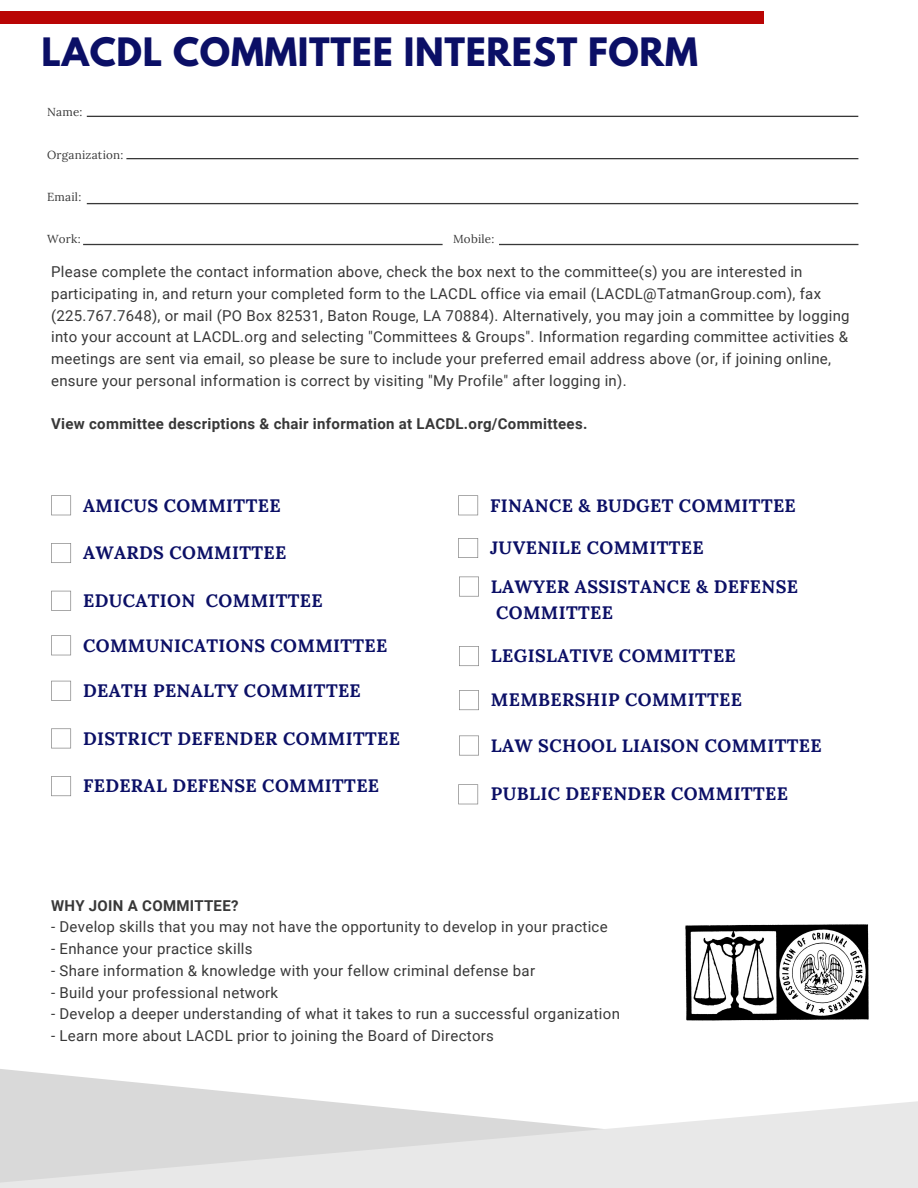
<style>
.page{position:relative;width:918px;height:1188px;background:#fff}
.page>*{position:absolute;margin:0;border:0;box-sizing:border-box;transform-origin:0 0}
.t1{font:700 34.65px "League Spartan";letter-spacing:.02em;color:#0b0f66}
.t2{font:700 18px/38.5px "Lora";letter-spacing:.02em;color:#0b0f66}
.t3{font:15px/21.8px "Roboto";letter-spacing:.02em;color:#383838}
.t4{font:700 15px "Roboto";letter-spacing:.02em;color:#383838}
.t5{font:11.7px "Lora";letter-spacing:.02em;color:#383838}
</style>
<div class="page">
<div style="left:0;top:11px;width:764px;height:12px;background:#b90504"></div>
<svg style="left:0;top:1075px;width:918px;height:113px"></svg>
<svg style="left:51px;top:495px;width:20px;height:20px"></svg>
<svg style="left:126px;top:158px;width:732px;height:1px"></svg>
<svg style="left:87px;top:116px;width:771px;height:1px"></svg>
<svg style="left:83px;top:244px;width:360px;height:1px"></svg>
<svg style="left:87px;top:203px;width:771px;height:1px"></svg>
<svg style="left:499px;top:244px;width:359px;height:1px"></svg>
<svg style="left:51px;top:543px;width:20px;height:20px"></svg>
<svg style="left:51px;top:591px;width:20px;height:20px"></svg>
<svg style="left:51px;top:635px;width:20px;height:20px"></svg>
<svg style="left:51px;top:681px;width:20px;height:20px"></svg>
<svg style="left:51px;top:728px;width:20px;height:20px"></svg>
<svg style="left:51px;top:776px;width:20px;height:20px"></svg>
<svg style="left:458px;top:495px;width:20px;height:20px"></svg>
<svg style="left:458px;top:538px;width:20px;height:20px"></svg>
<svg style="left:459px;top:577px;width:20px;height:20px"></svg>
<svg style="left:459px;top:646px;width:20px;height:20px"></svg>
<svg style="left:459px;top:690px;width:20px;height:20px"></svg>
<svg style="left:459px;top:736px;width:20px;height:19px"></svg>
<svg style="left:458px;top:784px;width:20px;height:20px"></svg>
<img style="left:685px;top:924px;width:184px;height:97px">
<h1 class="t1" style="left:42px;top:34px;width:658px">LACDL COMMITTEE INTEREST FORM</h1>
<p class="t5" style="left:47px;top:105px;width:37px">Name:</p>
<p class="t5" style="left:47px;top:147px;width:78px">Organization:</p>
<p class="t5" style="left:47px;top:189px;width:36px">Email:</p>
<p class="t5" style="left:47px;top:231px;width:35px">Work:</p>
<p class="t5" style="left:453px;top:231px;width:43px">Mobile:</p>
<p class="t3" style="left:51px;top:261px;width:800px">Please complete the contact information above, check the box next to the committee(s) you are interested in participating in, and return your completed form to the LACDL office via email (LACDL@TatmanGroup.com), fax (225.767.7648), or mail (PO Box 82531, Baton Rouge, LA 70884). Alternatively, you may join a committee by logging into your account at LACDL.org and selecting "Committees &amp; Groups". Information regarding committee activities &amp; meetings are sent via email, so please be sure to include your preferred email address above (or, if joining online, ensure your personal information is correct by visiting "My Profile" after logging in).</p>
<p class="t4" style="left:51px;top:415px;width:538px">View committee descriptions &amp; chair information at LACDL.org/Committees.</p>
<p class="t2" style="left:83px;top:486px;width:199px">AMICUS COMMITTEE</p>
<p class="t2" style="left:83px;top:534px;width:205px">AWARDS COMMITTEE</p>
<p class="t2" style="left:83px;top:581px;width:241px">EDUCATION COMMITTEE</p>
<p class="t2" style="left:83px;top:626px;width:306px">COMMUNICATIONS COMMITTEE</p>
<p class="t2" style="left:83px;top:671px;width:279px">DEATH PENALTY COMMITTEE</p>
<p class="t2" style="left:83px;top:719px;width:318px">DISTRICT DEFENDER COMMITTEE</p>
<p class="t2" style="left:83px;top:767px;width:298px">FEDERAL DEFENSE COMMITTEE</p>
<p class="t2" style="left:490px;top:486px;width:307px">FINANCE &amp; BUDGET COMMITTEE</p>
<p class="t2" style="left:490px;top:528px;width:309px">JUVENILE COMMITTEE<br>LAWYER ASSISTANCE &amp; DEFENSE</p>
<p class="t2" style="left:496px;top:593px;width:118px">COMMITTEE</p>
<p class="t2" style="left:491px;top:637px;width:246px">LEGISLATIVE COMMITTEE</p>
<p class="t2" style="left:491px;top:681px;width:253px">MEMBERSHIP COMMITTEE</p>
<p class="t2" style="left:491px;top:726px;width:332px">LAW SCHOOL LIAISON COMMITTEE</p>
<p class="t2" style="left:491px;top:774px;width:298px">PUBLIC DEFENDER COMMITTEE</p>
<p class="t4" style="left:51px;top:897px;width:189px">WHY JOIN A COMMITTEE?</p>
<p class="t3" style="left:51px;top:916px;width:558px">- Develop skills that you may not have the opportunity to develop in your practice</p>
<p class="t3" style="left:51px;top:938px;width:203px">- Enhance your practice skills</p>
<p class="t3" style="left:51px;top:960px;width:485px">- Share information &amp; knowledge with your fellow criminal defense bar</p>
<p class="t3" style="left:51px;top:982px;width:229px">- Build your professional network</p>
<p class="t3" style="left:51px;top:1003px;width:570px">- Develop a deeper understanding of what it takes to run a successful organization</p>
<p class="t3" style="left:51px;top:1025px;width:444px">- Learn more about LACDL prior to joining the Board of Directors</p>
</div>
